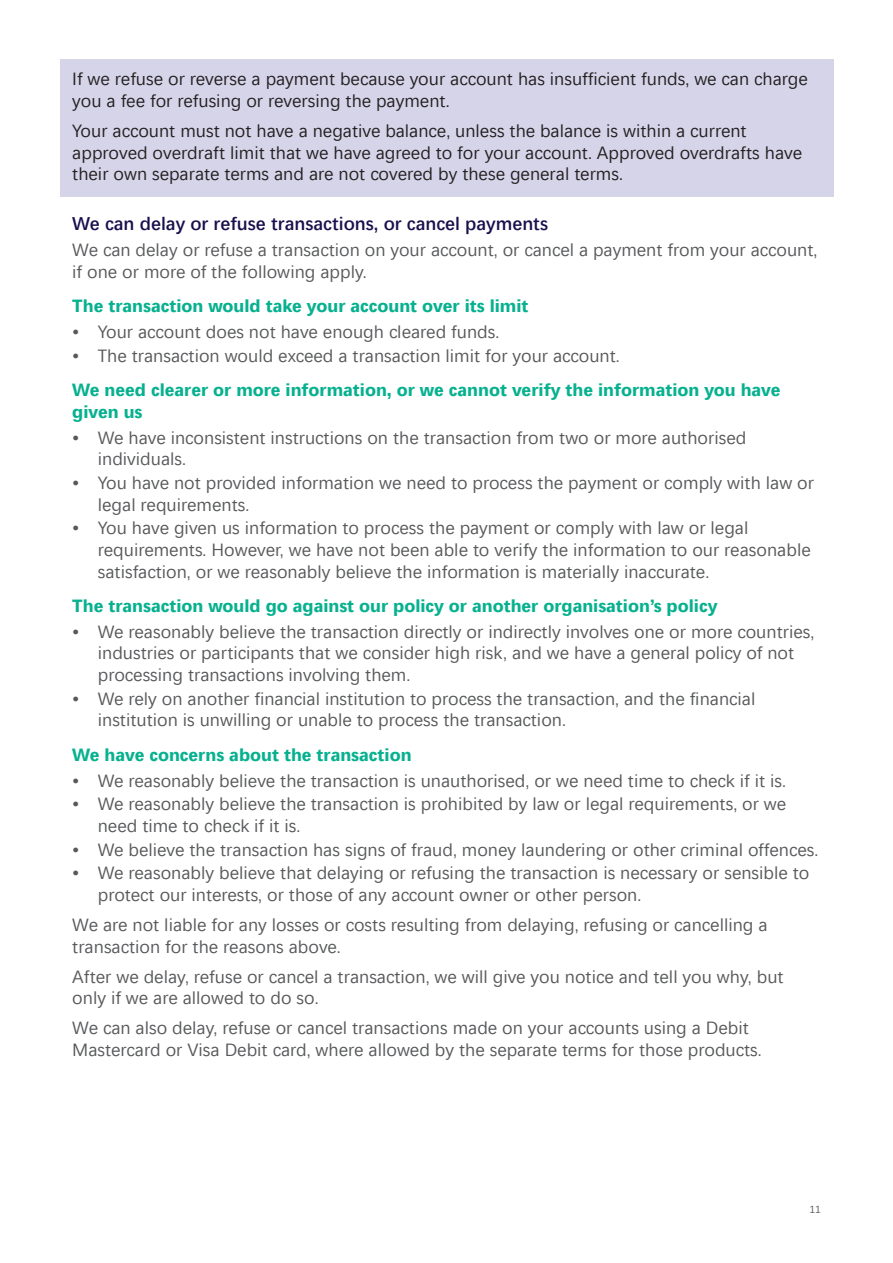
<style>
.page{position:relative;width:893px;height:1263px;background:#fff}
.page>*{position:absolute;margin:0;border:0;box-sizing:border-box;transform-origin:0 0}
.t1{font:600 18.75px "Segoe Alt";color:#18104c}
.t2{font:18px/21.6px "Segoe Alt";color:#57585a}
.t3{font:18px/21.6px "Segoe Alt";color:#231f20}
.t4{font:700 18px/21.6px "Segoe Alt";color:#07b18f}
.t5{font:10.5px "Segoe Alt";color:#57585a}
</style>
<div class="page">
<div style="left:60px;top:60px;width:773px;height:64px;background:#d6d4e9"></div>
<div style="left:60px;top:111px;width:773px;height:86px;background:#d6d4e9"></div>
<p class="t3" style="left:72px;top:68px;width:737px">If we refuse or reverse a payment because your account has insufficient funds, we can charge you a fee for refusing or reversing the payment.</p>
<p class="t3" style="left:72px;top:120px;width:731px">Your account must not have a negative balance, unless the balance is within a current approved overdraft limit that we have agreed to for your account. Approved overdrafts have their own separate terms and are not covered by these general terms.</p>
<p class="t1" style="left:72px;top:212px;width:477px">We can delay or refuse transactions, or cancel payments</p>
<p class="t2" style="left:72px;top:239px;width:747px">We can delay or refuse a transaction on your account, or cancel a payment from your account, if one or more of the following apply.</p>
<p class="t4" style="left:72px;top:295px;width:458px">The transaction would take your account over its limit</p>
<p class="t2" style="left:72px;top:321px;width:429px">• Your account does not have enough cleared funds.</p>
<p class="t2" style="left:72px;top:344px;width:549px">• The transaction would exceed a transaction limit for your account.</p>
<p class="t4" style="left:72px;top:379px;width:710px">We need clearer or more information, or we cannot verify the information you have given us</p>
<p class="t2" style="left:98px;top:426px;width:650px;text-indent:-26px">• We have inconsistent instructions on the transaction from two or more authorised individuals.</p>
<p class="t2" style="left:98px;top:471px;width:718px;text-indent:-26px">• You have not provided information we need to process the payment or comply with law or legal requirements.</p>
<p class="t2" style="left:98px;top:517px;width:714px;text-indent:-26px">• You have given us information to process the payment or comply with law or legal requirements. However, we have not been able to verify the information to our reasonable satisfaction, or we reasonably believe the information is materially inaccurate.</p>
<p class="t4" style="left:72px;top:594px;width:646px">The transaction would go against our policy or another organisation’s policy</p>
<p class="t2" style="left:98px;top:620px;width:718px;text-indent:-26px">• We reasonably believe the transaction directly or indirectly involves one or more countries, industries or participants that we consider high risk, and we have a general policy of not processing transactions involving them.</p>
<p class="t2" style="left:98px;top:687px;width:659px;text-indent:-26px">• We rely on another financial institution to process the transaction, and the financial institution is unwilling or unable to process the transaction.</p>
<p class="t4" style="left:72px;top:743px;width:341px">We have concerns about the transaction</p>
<p class="t2" style="left:72px;top:769px;width:715px">• We reasonably believe the transaction is unauthorised, or we need time to check if it is.</p>
<p class="t2" style="left:98px;top:793px;width:690px;text-indent:-26px">• We reasonably believe the transaction is prohibited by law or legal requirements, or we need time to check if it is.</p>
<p class="t2" style="left:72px;top:838px;width:747px">• We believe the transaction has signs of fraud, money laundering or other criminal offences.</p>
<p class="t2" style="left:98px;top:862px;width:713px;text-indent:-26px">• We reasonably believe that delaying or refusing the transaction is necessary or sensible to protect our interests, or those of any account owner or other person.</p>
<p class="t2" style="left:72px;top:913px;width:697px">We are not liable for any losses or costs resulting from delaying, refusing or cancelling a transaction for the reasons above.</p>
<p class="t2" style="left:72px;top:965px;width:713px">After we delay, refuse or cancel a transaction, we will give you notice and tell you why, but only if we are allowed to do so.</p>
<p class="t2" style="left:72px;top:1017px;width:691px">We can also delay, refuse or cancel transactions made on your accounts using a Debit<br>Mastercard or Visa Debit card, where allowed by the separate terms for those products.</p>
<p class="t5" style="left:809px;top:1203px;width:13px">11</p>
</div>
